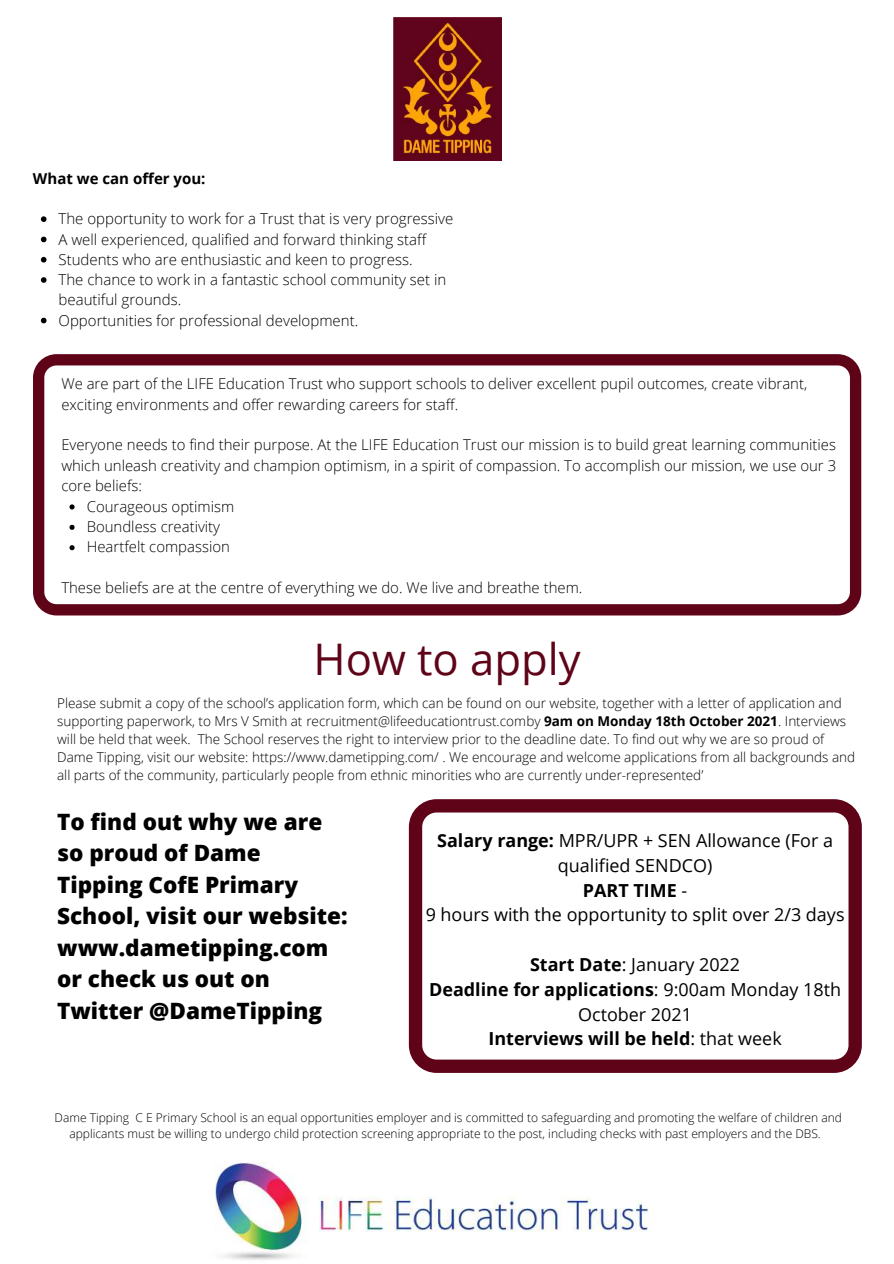
<style>
.page{position:relative;width:894px;height:1264px;background:#fff}
.page>*{position:absolute;margin:0;border:0;box-sizing:border-box;transform-origin:0 0}
.t1{font:43.5px "Open Sans";color:#5f0318}
.t2{font:800 22.5px/31.5px "Open Sans";color:#000}
.t3{font:18px/24.8px "Open Sans";color:#000;text-align:center}
.t4{font:700 18px/24.8px "Open Sans";color:#000;text-align:center}
.t5{font:300 15px/20.2px "Open Sans";color:#000}
.t6{font:700 15px "Open Sans";color:#000}
.t7{font:300 14.85px/20.4px "Open Sans";color:#000}
.t8{font:300 13.5px/18px "Open Sans";color:#000}
.t9{font:300 12px/16px "Open Sans";color:#000;text-align:center}
.s1{font-weight:700}
.s2{font-weight:400}
</style>
<div class="page">
<svg style="left:409px;top:799px;width:452px;height:273px"></svg>
<img style="left:215px;top:1162px;width:436px;height:98px">
<svg style="left:33px;top:354px;width:828px;height:261px"></svg>
<svg style="left:69px;top:504px;width:6px;height:5px"></svg>
<svg style="left:69px;top:525px;width:6px;height:5px"></svg>
<svg style="left:69px;top:545px;width:6px;height:5px"></svg>
<img style="left:393px;top:18px;width:108px;height:143px">
<svg style="left:41px;top:216px;width:5px;height:6px"></svg>
<svg style="left:41px;top:237px;width:5px;height:5px"></svg>
<svg style="left:41px;top:257px;width:5px;height:5px"></svg>
<svg style="left:41px;top:277px;width:5px;height:6px"></svg>
<svg style="left:41px;top:318px;width:5px;height:5px"></svg>
<p class="t6" style="left:33px;top:168px;width:174px">What we can offer you:</p>
<p class="t5" style="left:58px;top:208px;width:396px">The opportunity to work for a Trust that is very progressive A well experienced, qualified and forward thinking staff Students who are enthusiastic and keen to progress.<br>The chance to work in a fantastic school community set in beautiful grounds.<br>Opportunities for professional development.</p>
<p class="t7" style="left:61px;top:373px;width:747px">We are part of the LIFE Education Trust who support schools to deliver excellent pupil outcomes, create vibrant, exciting environments and offer rewarding careers for staff.</p>
<p class="t7" style="left:61px;top:434px;width:776px;text-align:justify">Everyone needs to find their purpose. At the LIFE Education Trust our mission is to build great learning communities which unleash creativity and champion optimism, in a spirit of compassion. To accomplish our mission, we use our 3 core beliefs:</p>
<p class="t7" style="left:87px;top:495px;width:149px">Courageous optimism<br>Boundless creativity<br>Heartfelt compassion</p>
<p class="t7" style="left:61px;top:577px;width:522px">These beliefs are at the centre of everything we do. We live and breathe them.</p>
<h1 class="t1" style="left:313px;top:628px;width:268px">How to apply</h1>
<p class="t8" style="left:57px;top:693px;width:799px">Please submit a copy of the school’s application form, which can be found on our website, together with a letter of application and supporting paperwork, to Mrs V Smith at recruitment@lifeeducationtrust.comby <span class="s1">9am on Monday 18th October 2021</span>. Interviews will be held that week. The School reserves the right to interview prior to the deadline date. To find out why we are so proud of Dame Tipping, visit our website: https://www.dametipping.com/ . We encourage and welcome applications from all backgrounds and all parts of the community, particularly people from ethnic minorities who are currently under-represented’</p>
<h2 class="t2" style="left:57px;top:805px;width:292px">To find out why we are so proud of Dame<br>Tipping CofE Primary<br>School, visit our website: www.dametipping.com or check us out on<br>Twitter @DameTipping</h2>
<h3 class="t3" style="left:425px;top:827px;width:420px"><span class="s1">Salary range:</span> MPR/UPR + SEN Allowance (For a qualified SENDCO)<br><span class="s1">PART TIME</span> -<br>9 hours with the opportunity to split over 2/3 days</h3>
<h3 class="t4" style="left:429px;top:951px;width:413px">Start Date<span class="s2">: January 2022<br></span>Deadline for applications<span class="s2">: 9:00am Monday 18th<br>October 2021<br></span>Interviews will be held<span class="s2">: that week</span></h3>
<p class="t9" style="left:55px;top:1109px;width:788px">Dame Tipping C E Primary School is an equal opportunities employer and is committed to safeguarding and promoting the welfare of children and applicants must be willing to undergo child protection screening appropriate to the post, including checks with past employers and the DBS.</p>
</div>
